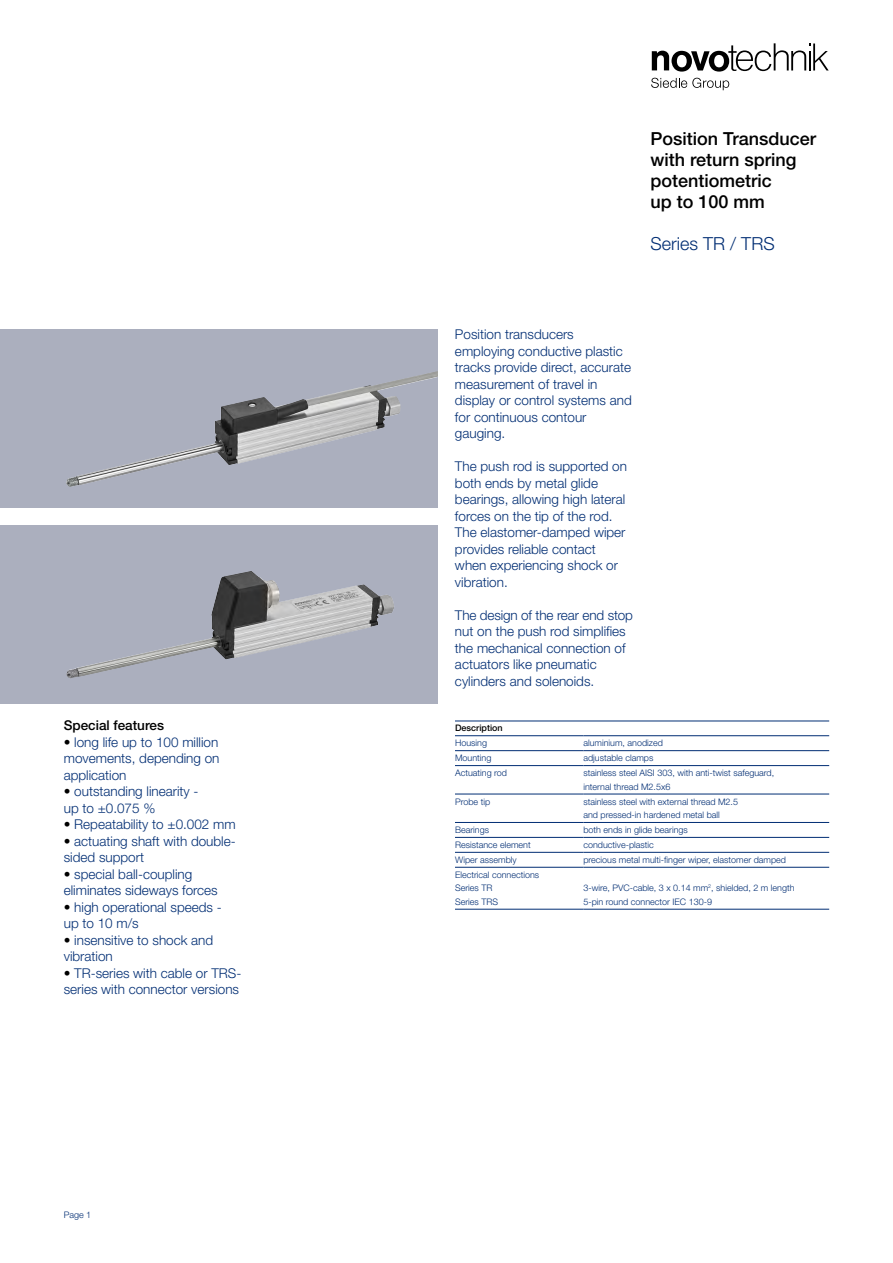
<style>
.page{position:relative;width:893px;height:1263px;background:#fff}
.page>*{position:absolute;margin:0;border:0;box-sizing:border-box;transform-origin:0 0}
.t1{font:500 18px/21px "Helvetica Neue LT Std";color:#000}
.t2{font:300 18px "Helvetica Neue LT Std";color:#002d73}
.t3{font:300 13.5px/16.5px "Helvetica Neue LT Std";color:#002d73}
.t4{font:500 13.5px "Helvetica Neue LT Std";color:#000}
.t5{font:300 9px/13.5px "Helvetica Neue LT Std";color:#002d73}
.t6{font:500 9px "Helvetica Neue LT Std";color:#000}
.s1{color:#000}
</style>
<div class="page">
<svg style="left:652px;top:43px;width:177px;height:29px"></svg>
<svg style="left:651px;top:78px;width:78px;height:12px"></svg>
<div style="left:0;top:330px;width:438px;height:178px;background:#abafbe"></div>
<img style="left:66px;top:371px;width:372px;height:116px">
<hr style="left:455px;top:721px;width:374px;height:1px;background:#002d73">
<hr style="left:455px;top:735px;width:128px;height:1px;background:#002d73">
<hr style="left:583px;top:735px;width:246px;height:1px;background:#002d73">
<hr style="left:455px;top:750px;width:128px;height:1px;background:#002d73">
<hr style="left:583px;top:750px;width:246px;height:1px;background:#002d73">
<hr style="left:455px;top:765px;width:128px;height:1px;background:#002d73">
<hr style="left:583px;top:765px;width:246px;height:1px;background:#002d73">
<hr style="left:455px;top:794px;width:128px;height:1px;background:#002d73">
<hr style="left:583px;top:794px;width:246px;height:1px;background:#002d73">
<hr style="left:455px;top:822px;width:128px;height:1px;background:#002d73">
<hr style="left:583px;top:822px;width:246px;height:1px;background:#002d73">
<hr style="left:455px;top:837px;width:128px;height:1px;background:#002d73">
<hr style="left:583px;top:837px;width:246px;height:1px;background:#002d73">
<hr style="left:455px;top:852px;width:128px;height:1px;background:#002d73">
<hr style="left:583px;top:852px;width:246px;height:1px;background:#002d73">
<hr style="left:455px;top:867px;width:128px;height:1px;background:#002d73">
<hr style="left:583px;top:867px;width:246px;height:1px;background:#002d73">
<hr style="left:455px;top:909px;width:128px;height:1px;background:#002d73">
<hr style="left:583px;top:909px;width:246px;height:1px;background:#002d73">
<div style="left:0;top:525px;width:438px;height:179px;background:#abafbe"></div>
<img style="left:66px;top:571px;width:328px;height:107px">
<p class="t4" style="left:64px;top:717px;width:102px">Special features</p>
<p class="t3" style="left:64px;top:734px;width:157px;text-align:justify"><span class="s1">•</span> long life up to 100 million movements, depending on application</p>
<p class="t3" style="left:64px;top:783px;width:136px"><span class="s1">•</span> outstanding linearity - up to ±0.075 %</p>
<p class="t3" style="left:64px;top:816px;width:173px"><span class="s1">•</span> Repeatability to ±0.002 mm</p>
<p class="t3" style="left:64px;top:832px;width:174px"><span class="s1">•</span> actuating shaft with double&shy;sided support</p>
<p class="t3" style="left:64px;top:865px;width:156px"><span class="s1">•</span> special ball-coupling eliminates sideways forces</p>
<p class="t3" style="left:64px;top:898px;width:160px"><span class="s1">•</span> high operational speeds - up to 10 m/s</p>
<p class="t3" style="left:64px;top:931px;width:151px"><span class="s1">•</span> insensitive to shock and vibration</p>
<p class="t3" style="left:64px;top:964px;width:179px"><span class="s1">•</span> TR-series with cable or TRS&shy;series with connector versions</p>
<p class="t5" style="left:64px;top:1208px;width:29px">Page 1</p>
<h1 class="t1" style="left:651px;top:128px;width:167px">Position Transducer with return spring potentiometric<br>up to 100 mm</h1>
<h1 class="t2" style="left:651px;top:232px;width:126px">Series TR / TRS</h1>
<p class="t3" style="left:455px;top:326px;width:178px">Position transducers employing conductive plastic tracks provide direct, accurate measurement of travel in display or control systems and for continuous contour gauging.</p>
<p class="t3" style="left:455px;top:458px;width:174px">The push rod is supported on both ends by metal glide bearings, allowing high lateral forces on the tip of the rod.<br>The elastomer-damped wiper provides reliable contact when experiencing shock or vibration.</p>
<p class="t3" style="left:455px;top:606px;width:180px">The design of the rear end stop nut on the push rod simplifies the mechanical connection of actuators like pneumatic cylinders and solenoids.</p>
<p class="t6" style="left:455px;top:723px;width:49px">Description</p>
<p class="t5" style="left:455px;top:736px;width:34px">Housing</p>
<p class="t5" style="left:583px;top:736px;width:81px">aluminium, anodized</p>
<p class="t5" style="left:455px;top:751px;width:38px">Mounting</p>
<p class="t5" style="left:583px;top:751px;width:72px">adjustable clamps</p>
<p class="t5" style="left:455px;top:766px;width:54px">Actuating rod</p>
<p class="t5" style="left:583px;top:766px;width:192px">stainless steel AISI 303, with anti-twist safeguard, internal thread M2.5x6</p>
<p class="t5" style="left:455px;top:794px;width:37px">Probe tip</p>
<p class="t5" style="left:583px;top:794px;width:156px">stainless steel with external thread M2.5 and pressed-in hardened metal ball</p>
<p class="t5" style="left:455px;top:823px;width:36px">Bearings</p>
<p class="t5" style="left:583px;top:823px;width:106px">both ends in glide bearings</p>
<p class="t5" style="left:455px;top:838px;width:77px">Resistance element</p>
<p class="t5" style="left:583px;top:838px;width:72px">conductive-plastic</p>
<p class="t5" style="left:455px;top:853px;width:63px">Wiper assembly</p>
<p class="t5" style="left:583px;top:853px;width:204px">precious metal multi-finger wiper, elastomer damped</p>
<p class="t5" style="left:455px;top:868px;width:86px">Electrical connections<br>Series TR<br>Series TRS</p>
<p class="t5" style="left:583px;top:881px;width:213px">3-wire, PVC-cable, 3 x 0.14 mm<sup>2</sup>, shielded, 2 m length<br>5-pin round connector IEC 130-9</p>
</div>
